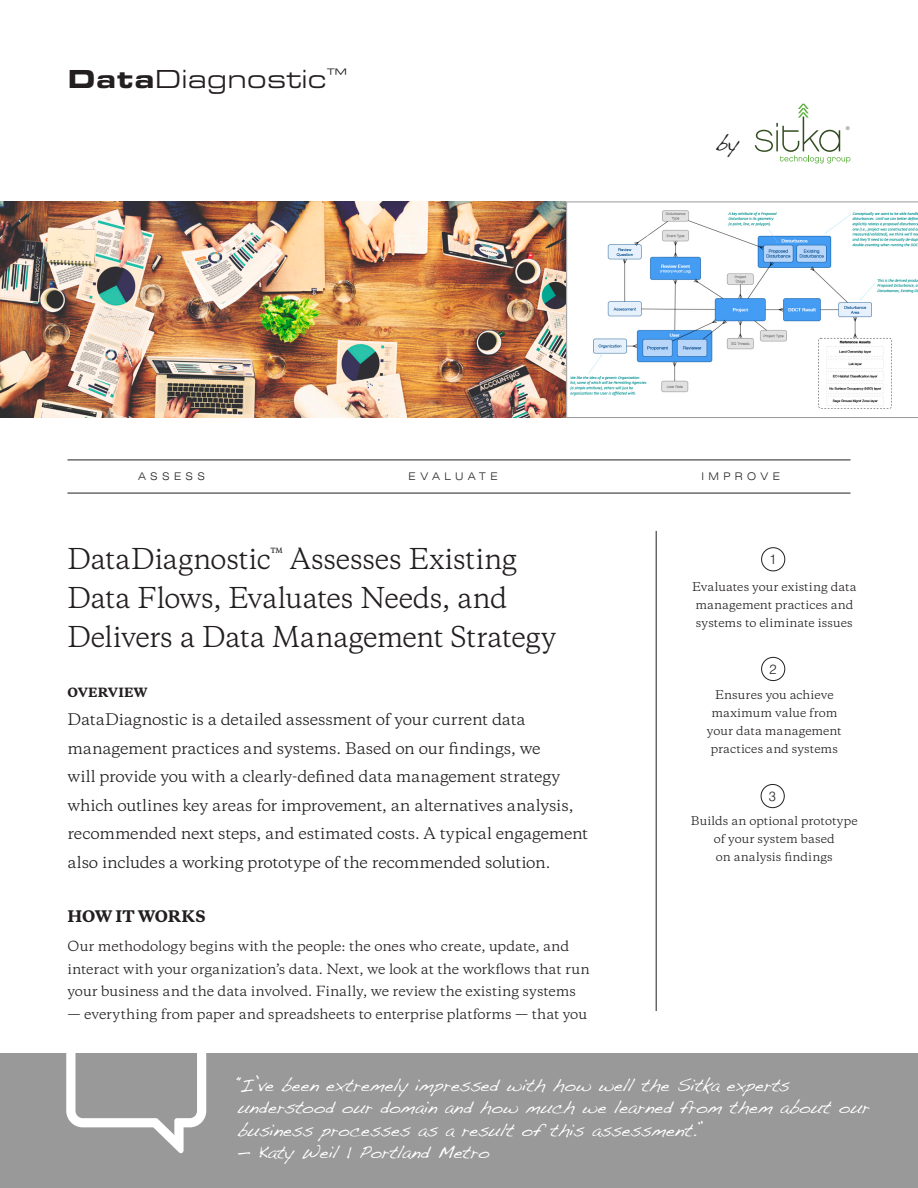
<style>
.page{position:relative;width:918px;height:1188px;background:#fff}
.page>*{position:absolute;margin:0;border:0;box-sizing:border-box;transform-origin:0 0}
.headline{font:27px/39px "Copernicus";letter-spacing:-.015em;color:#231f20;scale:.95 1}
.t1{font:27px "Eurostile Extended Roman DTC";color:#231f20}
.t2{font:21px "Handwriting Dakota";color:#231f20}
.quote{font:18px/22.5px "Handwriting Dakota";letter-spacing:-.005em;color:#fff}
.body_large{font:15px/28.5px "Copernicus";letter-spacing:-.015em;color:#231f20}
.Large_header{font:800 15px "Copernicus";letter-spacing:-.02em;color:#231f20}
.t3{font:300 13.5px "Swiss 721 BT";color:#231f20}
.body{font:13.2px/22.5px "Copernicus";letter-spacing:-.005em;color:#231f20}
.t4{font:800 12px "Copernicus";letter-spacing:.01em;color:#231f20}
.side_bar_copy{font:11.25px/18px "Copernicus";letter-spacing:.005em;color:#231f20;text-align:center}
.t5{font:300 expanded 10.5px "Swiss 721 BT";letter-spacing:.415em;color:#231f20}
.t6{font:300 expanded 10.5px "Swiss 721 BT";letter-spacing:.39em;color:#231f20}
.s1{font-family:"Eurostile Extended Black DTC"}
</style>
<div class="page">
<svg style="left:755px;top:104px;width:95px;height:60px"></svg>
<div style="left:0;top:1053px;width:918px;height:135px;background:#999"></div>
<div style="left:761px;top:547px;width:24px;height:24px;border:1px solid #231f20;border-radius:50%"></div>
<div style="left:761px;top:657px;width:24px;height:24px;border:1px solid #231f20;border-radius:50%"></div>
<div style="left:761px;top:784px;width:24px;height:24px;border:1px solid #231f20;border-radius:50%"></div>
<hr style="left:656px;top:531px;width:1px;height:480px;background:#231f20">
<hr style="left:68px;top:493px;width:782px;height:1px;background:#231f20">
<hr style="left:68px;top:460px;width:782px;height:1px;background:#231f20">
<img style="left:0;top:202px;width:566px;height:216px">
<svg style="left:566px;top:202px;width:352px;height:216px"></svg>
<svg style="left:66px;top:1053px;width:140px;height:100px"></svg>
<p class="t1" style="left:68px;top:65px;width:281px"><span class="s1">Data</span>Diagnostic<sup>™</sup></p>
<p class="t2" style="left:716px;top:130px;width:24px">by</p>
<p class="t5" style="left:138px;top:470px;width:68px">ASSESS</p>
<p class="t6" style="left:409px;top:470px;width:91px">EVALUATE</p>
<p class="t5" style="left:701px;top:470px;width:80px">IMPROVE</p>
<p class="headline" style="left:68px;top:540px;width:516px">DataDiagnostic<sup>™</sup> Assesses Existing<br>Data Flows, Evaluates Needs, and<br>Delivers a Data Management Strategy</p>
<p class="t4" style="left:68px;top:684px;width:82px">OVERVIEW</p>
<p class="body_large" style="left:68px;top:705px;width:522px">DataDiagnostic is a detailed assessment of your current data management practices and systems. Based on our findings, we<br>will provide you with a clearly-defined data management strategy which outlines key areas for improvement, an alternatives analysis, recommended next steps, and estimated costs. A typical engagement also includes a working prototype of the recommended solution.</p>
<p class="Large_header" style="left:68px;top:906px;width:140px">HOW IT WORKS</p>
<p class="body" style="left:68px;top:935px;width:524px">Our methodology begins with the people: the ones who create, update, and interact with your organization’s data. Next, we look at the workflows that run your business and the data involved. Finally, we review the existing systems</p>
<p class="body" style="left:68px;top:1002px;width:521px">— everything from paper and spreadsheets to enterprise platforms — that you</p>
<p class="t3" style="left:769px;top:551px;width:9px">1</p>
<p class="side_bar_copy" style="left:692px;top:577px;width:166px;text-align:left">Evaluates your existing data management practices and systems to eliminate issues</p>
<p class="t3" style="left:769px;top:661px;width:9px">2</p>
<p class="side_bar_copy" style="left:707px;top:685px;width:136px">Ensures you achieve maximum value from your data management practices and systems</p>
<p class="t3" style="left:769px;top:788px;width:9px">3</p>
<p class="side_bar_copy" style="left:691px;top:811px;width:168px">Builds an optional prototype of your system based<br>on analysis findings</p>
<p class="quote" style="left:238px;top:1073px;width:634px">“I’ve been extremely impressed with how well the Sitka experts understood our domain and how much we learned from them about our business processes as a result of this assessment.”</p>
<p class="quote" style="left:238px;top:1141px;width:253px">— Katy Weil | Portland Metro</p>
</div>
